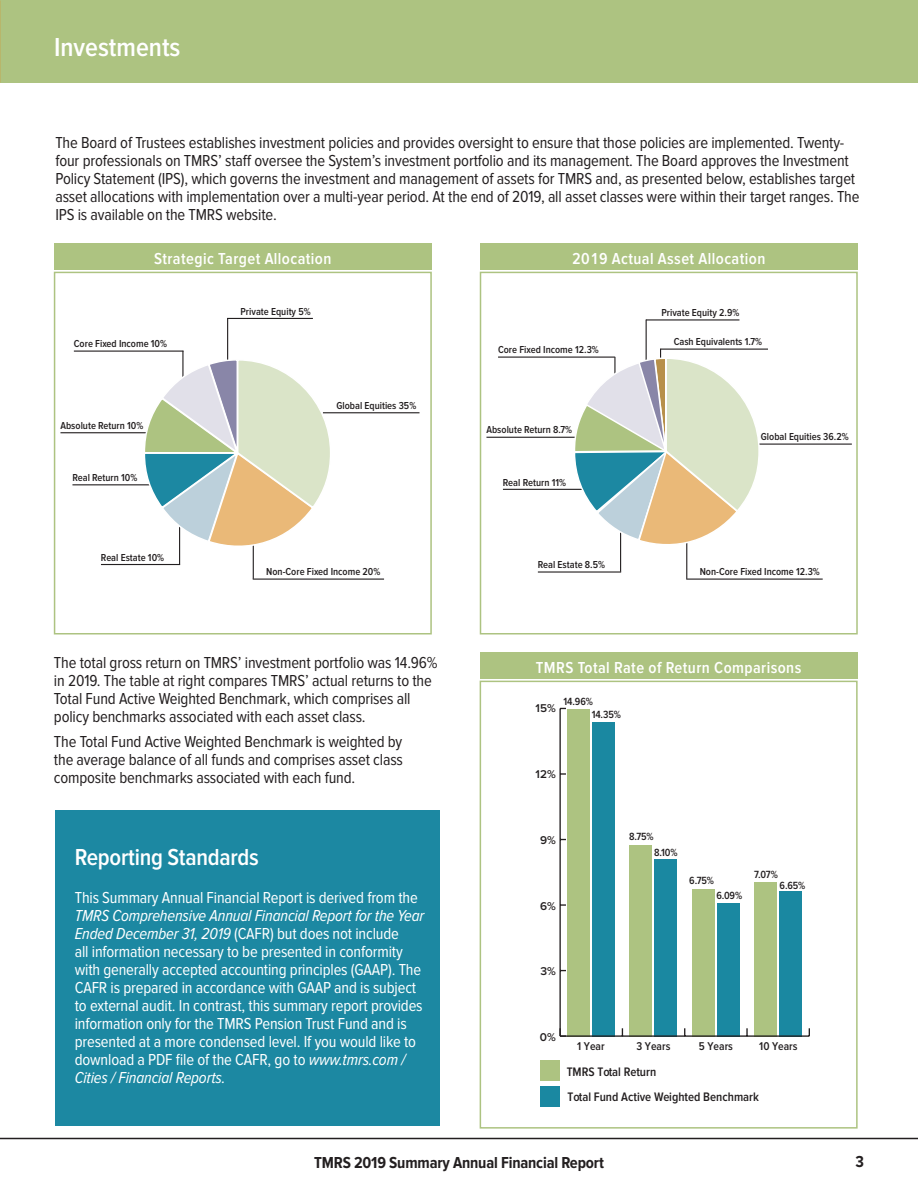
<style>
.page{position:relative;width:918px;height:1188px;background:#fff}
.page>*{position:absolute;margin:0;border:0;box-sizing:border-box;transform-origin:0 0}
.t1{font:600 27px "Proxima Nova Cond";color:#fff}
.t2{font:600 24px "Proxima Nova Cond";letter-spacing:-.01em;color:#fff}
.t3{font:16.5px/18px "Proxima Nova Cond";letter-spacing:-.01em;color:#231f20}
.t4{font:16.5px/18px "Proxima Nova Cond";letter-spacing:-.01em;color:#fff}
.t5{font:600 16.5px "Proxima Nova Cond";letter-spacing:.025em;color:#fff}
.t6{font:700 16.5px "Proxima Nova Cond";letter-spacing:-.01em;color:#231f20}
.t7{font:600 12.75px "Proxima Nova Cond";color:#231f20}
.t8{font:600 11.7px "Proxima Nova Cond";color:#231f20}
.t9{font:600 11.7px "Proxima Nova";color:#231f20}
.t10{font:600 10.8px/14px "Proxima Nova Cond";letter-spacing:-.01em;color:#231f20}
.t11{font:600 10.5px "Proxima Nova Cond";color:#231f20}
.s1{font-style:italic}
</style>
<div class="page">
<hr style="left:0;top:1138px;width:918px;height:1px;background:#231f20">
<hr style="left:323px;top:412px;width:97px;height:1px;background:#231f20">
<hr style="left:747px;top:444px;width:105px;height:1px;background:#231f20">
<hr style="left:227px;top:318px;width:1px;height:44px;background:#231f20">
<hr style="left:227px;top:318px;width:86px;height:1px;background:#231f20">
<hr style="left:646px;top:320px;width:1px;height:44px;background:#231f20">
<hr style="left:646px;top:319px;width:93px;height:2px;background:#231f20">
<hr style="left:660px;top:349px;width:1px;height:44px;background:#231f20">
<hr style="left:660px;top:349px;width:108px;height:1px;background:#231f20">
<hr style="left:253px;top:535px;width:1px;height:44px;background:#231f20">
<hr style="left:253px;top:579px;width:131px;height:1px;background:#231f20">
<hr style="left:686px;top:535px;width:1px;height:44px;background:#231f20">
<hr style="left:686px;top:579px;width:137px;height:1px;background:#231f20">
<hr style="left:179px;top:520px;width:1px;height:44px;background:#231f20">
<hr style="left:101px;top:564px;width:79px;height:1px;background:#231f20">
<hr style="left:620px;top:528px;width:1px;height:44px;background:#231f20">
<hr style="left:538px;top:571px;width:83px;height:2px;background:#231f20">
<hr style="left:72px;top:484px;width:82px;height:1px;background:#231f20">
<hr style="left:503px;top:489px;width:81px;height:1px;background:#231f20">
<hr style="left:60px;top:432px;width:100px;height:1px;background:#231f20">
<hr style="left:486px;top:437px;width:103px;height:1px;background:#231f20">
<hr style="left:182px;top:351px;width:2px;height:44px;background:#231f20">
<hr style="left:74px;top:351px;width:110px;height:1px;background:#231f20">
<hr style="left:498px;top:357px;width:117px;height:1px;background:#231f20">
<div style="left:55px;top:810px;width:385px;height:316px;background:#1c88a2"></div>
<div style="left:0;top:0;width:918px;height:82px;background:#adc381"></div>
<div style="left:480px;top:272px;width:378px;height:362px;border:2px solid #adc381"></div>
<div style="left:54px;top:272px;width:378px;height:362px;border:2px solid #adc381"></div>
<div style="left:54px;top:243px;width:378px;height:27px;background:#adc381"></div>
<div style="left:480px;top:243px;width:378px;height:27px;background:#adc381"></div>
<div style="left:480px;top:681px;width:378px;height:448px;border:2px solid #adc381"></div>
<div style="left:480px;top:652px;width:378px;height:27px;background:#adc381"></div>
<div style="left:540px;top:1087px;width:19px;height:20px;background:#1a88a1"></div>
<div style="left:540px;top:1061px;width:19px;height:20px;background:#adc381"></div>
<div style="left:592px;top:722px;width:23px;height:315px;background:#1a88a1"></div>
<div style="left:655px;top:859px;width:22px;height:178px;background:#1a88a1"></div>
<div style="left:717px;top:903px;width:23px;height:134px;background:#1a88a1"></div>
<div style="left:780px;top:891px;width:22px;height:146px;background:#1a88a1"></div>
<div style="left:567px;top:709px;width:23px;height:328px;background:#adc381"></div>
<div style="left:692px;top:889px;width:23px;height:148px;background:#adc381"></div>
<div style="left:755px;top:882px;width:22px;height:155px;background:#adc381"></div>
<div style="left:630px;top:845px;width:22px;height:192px;background:#adc381"></div>
<hr style="left:560px;top:1035px;width:249px;height:2px;background:#231f20">
<svg style="left:746px;top:1028px;width:2px;height:7px"></svg>
<hr style="left:559px;top:708px;width:2px;height:328px;background:#231f20">
<svg style="left:559px;top:1028px;width:7px;height:9px"></svg>
<svg style="left:573px;top:357px;width:188px;height:195px"></svg>
<svg style="left:143px;top:358px;width:189px;height:196px"></svg>
<p class="t1" style="left:54px;top:35px;width:128px">Investments</p>
<p class="t3" style="left:55px;top:134px;width:806px">The Board of Trustees establishes investment policies and provides oversight to ensure that those policies are implemented. Twenty&shy;four professionals on TMRS’ staff oversee the System’s investment portfolio and its management. The Board approves the Investment Policy Statement (IPS), which governs the investment and management of assets for TMRS and, as presented below, establishes target asset allocations with implementation over a multi-year period. At the end of 2019, all asset classes were within their target ranges. The IPS is available on the TMRS website.</p>
<p class="t5" style="left:154px;top:251px;width:179px">Strategic Target Allocation</p>
<p class="t5" style="left:572px;top:251px;width:195px">2019 Actual Asset Allocation</p>
<p class="t11" style="left:74px;top:339px;width:95px">Core Fixed Income 10%</p>
<p class="t11" style="left:60px;top:421px;width:84px">Absolute Return 10%</p>
<p class="t11" style="left:72px;top:473px;width:66px">Real Return 10%</p>
<p class="t11" style="left:101px;top:552px;width:65px">Real Estate 10%</p>
<p class="t11" style="left:241px;top:306px;width:72px">Private Equity 5%</p>
<p class="t11" style="left:661px;top:308px;width:80px">Private Equity 2.9%</p>
<p class="t11" style="left:674px;top:337px;width:90px">Cash Equivalents 1.7%</p>
<p class="t11" style="left:498px;top:345px;width:102px">Core Fixed Income 12.3%</p>
<p class="t11" style="left:336px;top:401px;width:81px">Global Equities 35%</p>
<p class="t11" style="left:486px;top:425px;width:87px">Absolute Return 8.7%</p>
<p class="t11" style="left:503px;top:477px;width:65px">Real Return 11%</p>
<p class="t11" style="left:761px;top:432px;width:89px">Global Equities 36.2%</p>
<p class="t11" style="left:538px;top:560px;width:69px">Real Estate 8.5%</p>
<p class="t11" style="left:266px;top:567px;width:116px">Non-Core Fixed Income 20%</p>
<p class="t11" style="left:700px;top:567px;width:122px">Non-Core Fixed Income 12.3%</p>
<p class="t3" style="left:54px;top:654px;width:385px">The total gross return on TMRS’ investment portfolio was 14.96% in 2019. The table at right compares TMRS’ actual returns to the Total Fund Active Weighted Benchmark, which comprises all policy benchmarks associated with each asset class.</p>
<p class="t3" style="left:54px;top:733px;width:350px;text-align:justify">The Total Fund Active Weighted Benchmark is weighted by the average balance of all funds and comprises asset class composite benchmarks associated with each fund.</p>
<p class="t2" style="left:75px;top:846px;width:186px">Reporting Standards</p>
<p class="t4" style="left:75px;top:889px;width:351px">This Summary Annual Financial Report is derived from the <span class="s1">TMRS Comprehensive Annual Financial Report for the Year Ended December 31, 2019</span> (CAFR) but does not include<br>all information necessary to be presented in conformity with generally accepted accounting principles (GAAP). The CAFR is prepared in accordance with GAAP and is subject to external audit. In contrast, this summary report provides information only for the TMRS Pension Trust Fund and is presented at a more condensed level. If you would like to download a PDF file of the CAFR, go to <span class="s1">www.tmrs.com / Cities / Financial Reports.</span></p>
<p class="t5" style="left:536px;top:660px;width:267px">TMRS Total Rate of Return Comparisons</p>
<p class="t9" style="left:536px;top:703px;width:22px">15%</p>
<p class="t10" style="left:592px;top:694px;width:31px;text-indent:-28px">14.96%<br>14.35%</p>
<p class="t9" style="left:536px;top:769px;width:22px">12%</p>
<p class="t9" style="left:540px;top:835px;width:17px">9%</p>
<p class="t9" style="left:540px;top:900px;width:17px">6%</p>
<p class="t10" style="left:629px;top:830px;width:26px">8.75%</p>
<p class="t10" style="left:654px;top:846px;width:25px">8.10%</p>
<p class="t10" style="left:689px;top:874px;width:26px">6.75%</p>
<p class="t10" style="left:716px;top:889px;width:27px">6.09%</p>
<p class="t10" style="left:754px;top:868px;width:25px">7.07%</p>
<p class="t10" style="left:780px;top:878px;width:27px">6.65%</p>
<p class="t9" style="left:540px;top:966px;width:17px">3%</p>
<p class="t9" style="left:540px;top:1032px;width:17px">0%</p>
<p class="t8" style="left:577px;top:1041px;width:29px">1 Year</p>
<p class="t8" style="left:637px;top:1041px;width:35px">3 Years</p>
<p class="t8" style="left:699px;top:1041px;width:36px">5 Years</p>
<p class="t8" style="left:759px;top:1041px;width:40px">10 Years</p>
<p class="t7" style="left:567px;top:1066px;width:91px">TMRS Total Return</p>
<p class="t7" style="left:568px;top:1090px;width:193px">Total Fund Active Weighted Benchmark</p>
<p class="t6" style="left:314px;top:1155px;width:291px">TMRS 2019 Summary Annual Financial Report</p>
<p class="t6" style="left:856px;top:1154px;width:10px">3</p>
</div>
